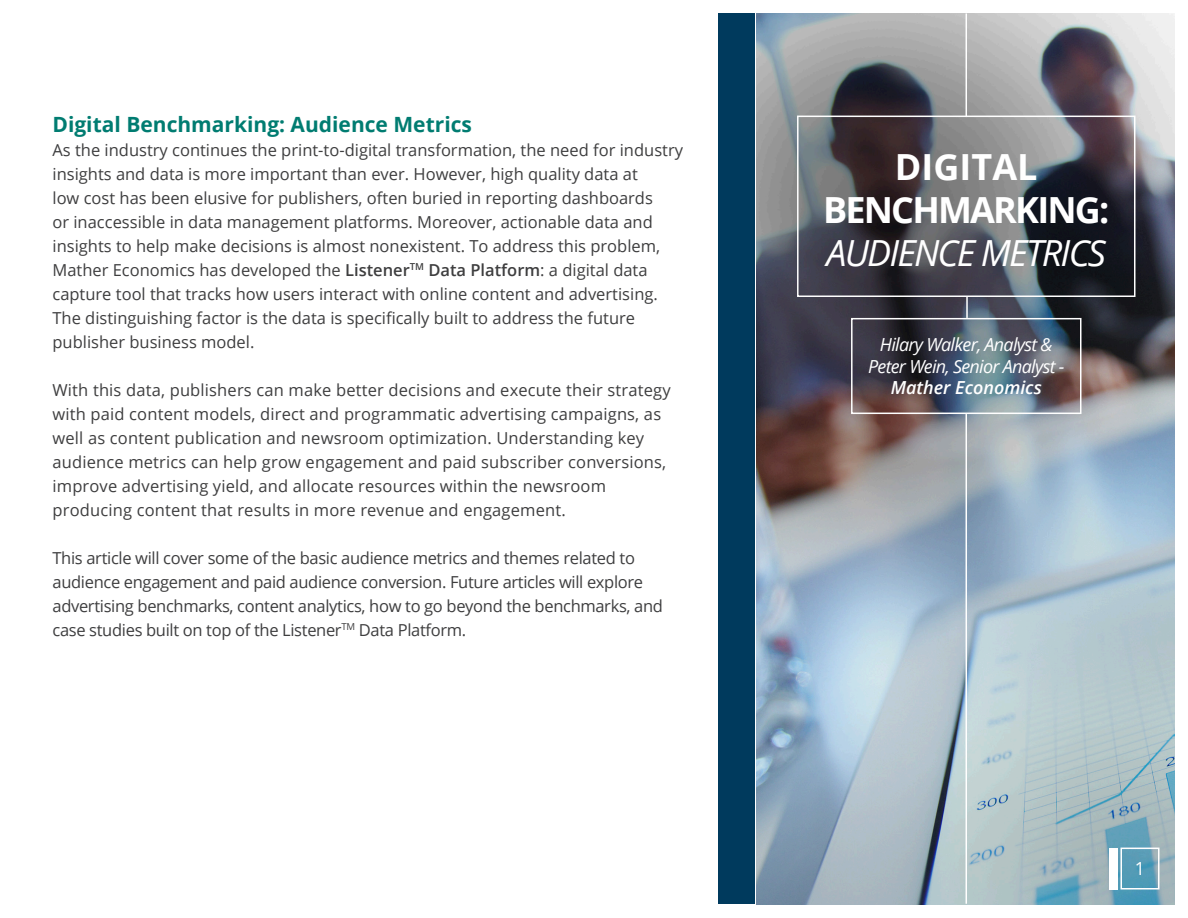
<style>
.page{position:relative;width:1188px;height:918px;background:#fff}
.page>*{position:absolute;margin:0;border:0;box-sizing:border-box;transform-origin:0 0}
.t1{font:700 36px/43.2px "Open Sans";letter-spacing:-.05em;color:#fff;text-align:center}
.t2{font:italic 36px "Open Sans";letter-spacing:-.05em;color:#fff}
.t3{font:700 21px "Open Sans";color:#007c71}
.t4{font:italic 18px/21.6px "Open Sans";letter-spacing:-.04em;color:#fff;text-align:center}
.t5{font:italic 600 18px "Open Sans";color:#fff}
.t6{font:18px "Open Sans";color:#fff}
.t7{font:16.5px/24px "Open Sans";color:#3e3e3f}
.t8{font:16.5px/24px "Open Sans";letter-spacing:-.02em;color:#3e3e3f}
.s1{font-weight:600}
</style>
<div class="page">
<img style="left:756px;top:14px;width:418px;height:890px">
<div style="left:1120px;top:848px;width:40px;height:42px;border:2px solid #fff"></div>
<div style="left:1109px;top:848px;width:9px;height:42px;background:#fff"></div>
<div style="left:797px;top:116px;width:339px;height:181px;border:2px solid #fff"></div>
<div style="left:851px;top:318px;width:231px;height:96px;border:2px solid #fff"></div>
<hr style="left:966px;top:13px;width:1px;height:104px;background:#fff">
<hr style="left:966px;top:297px;width:2px;height:21px;background:#fff">
<hr style="left:966px;top:414px;width:1px;height:490px;background:#fff">
<div style="left:718px;top:14px;width:36px;height:890px;background:#003a5d"></div>
<p class="t3" style="left:52px;top:109px;width:421px">Digital Benchmarking: Audience Metrics</p>
<p class="t7" style="left:52px;top:137px;width:632px">As the industry continues the print-to-digital transformation, the need for industry insights and data is more important than ever. However, high quality data at<br>low cost has been elusive for publishers, often buried in reporting dashboards<br>or inaccessible in data management platforms. Moreover, actionable data and insights to help make decisions is almost nonexistent. To address this problem, Mather Economics has developed the <span class="s1">Listener</span><sup>TM</sup> <span class="s1">Data Platform</span>: a digital data capture tool that tracks how users interact with online content and advertising.<br>The distinguishing factor is the data is specifically built to address the future publisher business model.</p>
<p class="t7" style="left:53px;top:377px;width:620px">With this data, publishers can make better decisions and execute their strategy with paid content models, direct and programmatic advertising campaigns, as well as content publication and newsroom optimization. Understanding key audience metrics can help grow engagement and paid subscriber conversions, improve advertising yield, and allocate resources within the newsroom producing content that results in more revenue and engagement.</p>
<p class="t8" style="left:53px;top:545px;width:612px">This article will cover some of the basic audience metrics and themes related to audience engagement and paid audience conversion. Future articles will explore advertising benchmarks, content analytics, how to go beyond the benchmarks, and case studies built on top of the Listener<sup>TM</sup> Data Platform.</p>
<h1 class="t1" style="left:823px;top:144px;width:288px">DIGITAL<br>BENCHMARKING:</h1>
<h1 class="t2" style="left:827px;top:229px;width:281px">AUDIENCE METRICS</h1>
<p class="t4" style="left:868px;top:333px;width:198px">Hilary Walker, Analyst &amp;<br>Peter Wein, Senior Analyst -</p>
<p class="t5" style="left:891px;top:376px;width:153px">Mather Economics</p>
<p class="t6" style="left:1135px;top:857px;width:12px">1</p>
</div>
